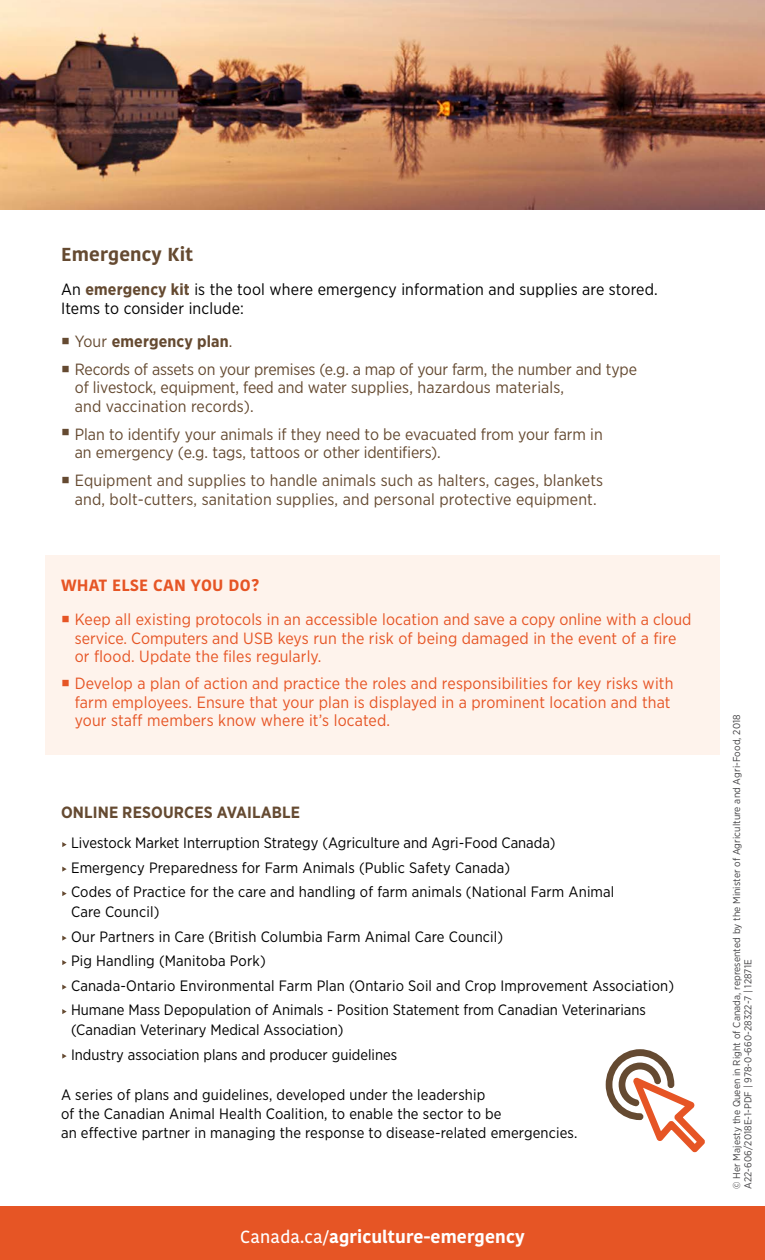
<style>
.page{position:relative;width:765px;height:1260px;background:#fff}
.page>*{position:absolute;margin:0;border:0;box-sizing:border-box;transform-origin:0 0}
.t1{font:700 18.75px "Kohinoor Bangla";letter-spacing:.01em;color:#654a31}
.t2{font:700 17.5px "Kohinoor Bangla";letter-spacing:.01em;color:#fff}
.t3{font:16.25px/18.8px "Gotham Narrow";color:#654a31}
.t4{font:16.25px/18.8px "Gotham Narrow";letter-spacing:.01em;color:#e65525}
.t5{font:16.25px/18.8px "Gotham Narrow";letter-spacing:.01em;color:#000}
.t6{font:700 16.25px "Gotham Narrow";letter-spacing:.01em;color:#654a31}
.t7{font:700 16.25px "Kohinoor Bangla";letter-spacing:.01em;color:#e65525}
.t8{font:15px/24.5px "Gotham Narrow";letter-spacing:.01em;color:#000}
.t9{font:10px/11.2px "Gotham Narrow";letter-spacing:.01em;color:#414042}
.s1{font-weight:700;color:#654a31}
.s2{font-weight:400}
.s3{font-weight:500}
</style>
<div class="page">
<div style="left:45px;top:555px;width:675px;height:200px;background:#fef3ec"></div>
<svg style="left:62px;top:842px;width:5px;height:5px"></svg>
<svg style="left:62px;top:867px;width:5px;height:5px"></svg>
<svg style="left:62px;top:891px;width:5px;height:5px"></svg>
<svg style="left:62px;top:936px;width:5px;height:5px"></svg>
<svg style="left:62px;top:960px;width:5px;height:5px"></svg>
<svg style="left:62px;top:985px;width:5px;height:5px"></svg>
<svg style="left:62px;top:1009px;width:5px;height:5px"></svg>
<svg style="left:62px;top:1054px;width:5px;height:5px"></svg>
<svg style="left:605px;top:1049px;width:100px;height:104px"></svg>
<div style="left:0;top:1207px;width:765px;height:53px;background:#e65525"></div>
<img style="left:0;top:0;width:765px;height:210px">
<p class="t1" style="left:61px;top:238px;width:134px">Emergency Kit</p>
<p class="t5" style="left:61px;top:279px;width:598px">An <span class="s1">emergency kit</span> is the tool where emergency information and supplies are stored.<br>Items to consider include:</p>
<p class="t6" style="left:61px;top:331px;width:173px">○ <span class="s2">Your</span> emergency plan<span class="s2">.</span></p>
<p class="t3" style="left:75px;top:359px;width:564px;text-indent:-14px">○ Records of assets on your premises (e.g. a map of your farm, the number and type of livestock, equipment, feed and water supplies, hazardous materials,<br>and vaccination records).</p>
<p class="t3" style="left:75px;top:424px;width:530px;text-indent:-14px">○ Plan to identify your animals if they need to be evacuated from your farm in an emergency (e.g. tags, tattoos or other identifiers).</p>
<p class="t3" style="left:61px;top:471px;width:544px;text-align:center">○ Equipment and supplies to handle animals such as halters, cages, blankets and, bolt-cutters, sanitation supplies, and personal protective equipment.</p>
<p class="t7" style="left:61px;top:571px;width:200px">WHAT ELSE CAN YOU DO?</p>
<p class="t4" style="left:75px;top:609px;width:618px;text-indent:-14px">○ Keep all existing protocols in an accessible location and save a copy online with a cloud service. Computers and USB keys run the risk of being damaged in the event of a fire or flood. Update the files regularly.</p>
<p class="t4" style="left:75px;top:674px;width:600px;text-indent:-14px">○ Develop a plan of action and practice the roles and responsibilities for key risks with farm employees. Ensure that your plan is displayed in a prominent location and that your staff members know where it’s located.</p>
<p class="t6" style="left:61px;top:802px;width:241px">ONLINE RESOURCES AVAILABLE</p>
<p class="t8" style="left:71px;top:831px;width:545px">Livestock Market Interruption Strategy (Agriculture and Agri-Food Canada)<br>Emergency Preparedness for Farm Animals (Public Safety Canada)<br>Codes of Practice for the care and handling of farm animals (National Farm Animal</p>
<p class="t8" style="left:71px;top:900px;width:605px">Care Council)<br>Our Partners in Care (British Columbia Farm Animal Care Council)<br>Pig Handling (Manitoba Pork)<br>Canada-Ontario Environmental Farm Plan (Ontario Soil and Crop Improvement Association)<br>Humane Mass Depopulation of Animals - Position Statement from Canadian Veterinarians</p>
<p class="t8" style="left:71px;top:1018px;width:328px">(Canadian Veterinary Medical Association)<br>Industry association plans and producer guidelines</p>
<p class="t8" style="left:61px;top:1085px;width:518px;line-height:18.8px">A series of plans and guidelines, developed under the leadership<br>of the Canadian Animal Health Coalition, to enable the sector to be<br>an effective partner in managing the response to disease-related emergencies.</p>
<p class="t2" style="left:240px;top:1221px;width:286px"><span class="s3">Canada.ca/</span>agriculture-emergency</p>
<p class="t9" style="left:731px;top:1189px;width:476px;rotate:-90deg">© Her Majesty the Queen in Right of Canada, represented by the Minister of Agriculture and Agri-Food, 2018<br>A22-606/2018E-1-PDF | 978-0-660-28322-7 | 12871E</p>
</div>
